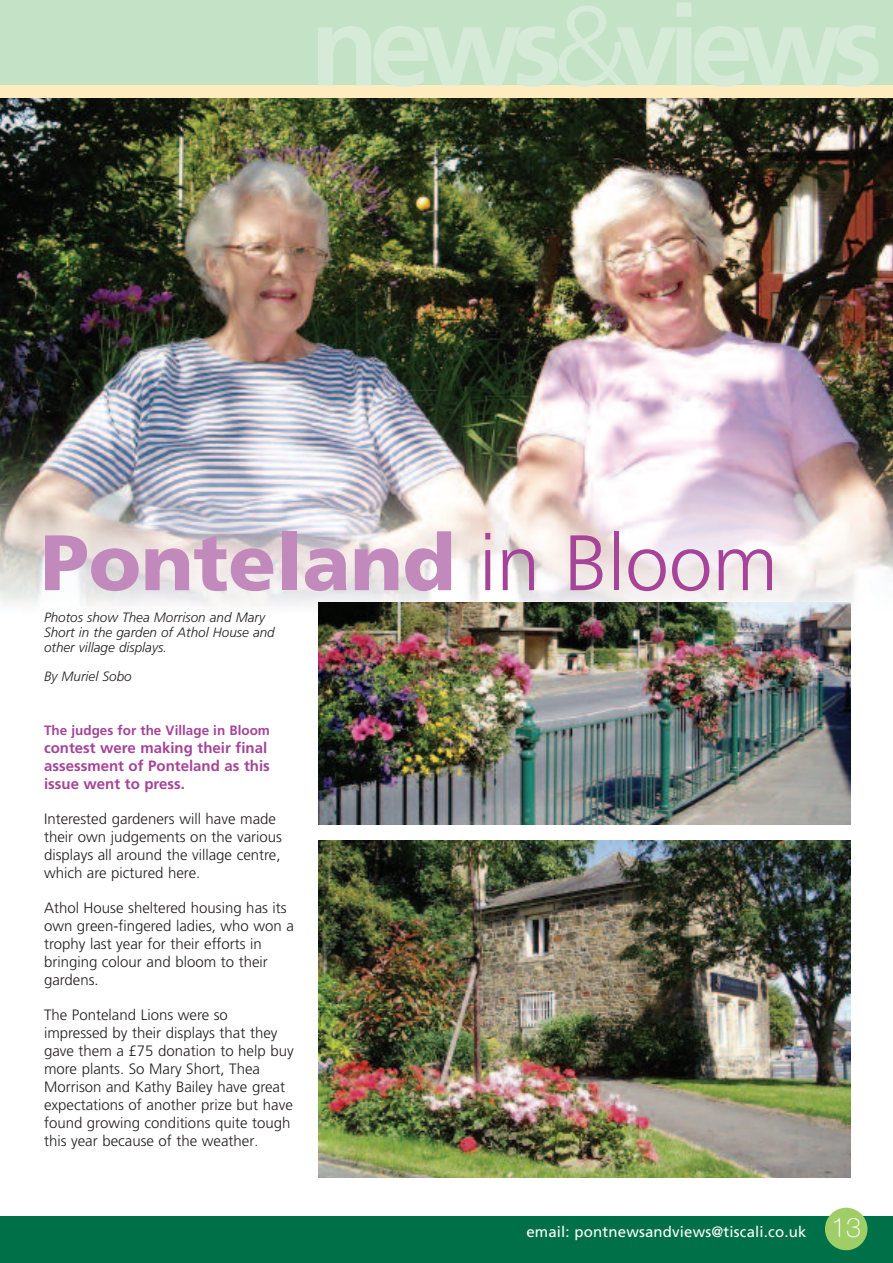
<style>
.page{position:relative;width:893px;height:1263px;background:#fff}
.page>*{position:absolute;margin:0;border:0;box-sizing:border-box;transform-origin:0 0}
.t1{font:900 78.45px "Frutiger";color:#c189bc}
.t2{font:300 15px/18px "Frutiger";color:#231f20}
.t3{font:700 15px/18px "Frutiger";color:#a54499}
.t4{font:15px "Frutiger";letter-spacing:.01em;color:#fff}
.t5{font:italic 300 13.5px/15px "Frutiger";color:#231f20}
.t6{font:700 13.5px "Frutiger";color:#a54499}
.s1{font-weight:300;color:#a54499}
.s2{font-size:13.5px}
.s3{font-family:"Helvetica Neue";font-weight:100;font-size:27px}
</style>
<div class="page">
<img style="left:319px;top:840px;width:531px;height:338px">
<img style="left:0;top:98px;width:893px;height:546px">
<div style="left:0;top:1216px;width:893px;height:47px;background:#007049"></div>
<div style="left:0;top:0;width:893px;height:85px;background:#c3e2c6"></div>
<div style="left:0;top:85px;width:893px;height:13px;background:#feebbe"></div>
<div style="left:825px;top:1208px;width:42px;height:42px;background:#9fce66;border-radius:50%"></div>
<img style="left:319px;top:602px;width:531px;height:223px">
<h1 class="t1" style="left:41px;top:531px;width:739px">Ponteland <span class="s1">in Bloom</span></h1>
<p class="t5" style="left:44px;top:611px;width:232px">Photos show Thea Morrison and Mary<br>Short in the garden of Athol House and other village displays.</p>
<p class="t5" style="left:44px;top:670px;width:89px">By Muriel Sobo</p>
<p class="t6" style="left:44px;top:724px;width:227px">The judges for the Village in Bloom</p>
<p class="t3" style="left:44px;top:739px;width:227px">contest were making their final assessment of Ponteland as this issue went to press.</p>
<p class="t2" style="left:44px;top:810px;width:239px">Interested gardeners will have made their own judgements on the various displays all around the village centre, which are pictured here.</p>
<p class="t2" style="left:44px;top:899px;width:251px">Athol House sheltered housing has its own green-fingered ladies, who won a trophy last year for their efforts in bringing colour and bloom to their gardens.</p>
<p class="t2" style="left:44px;top:1006px;width:251px">The Ponteland Lions were so impressed by their displays that they gave them a £75 donation to help buy more plants. So Mary Short, Thea Morrison and Kathy Bailey have great expectations of another prize but have found growing conditions quite tough this year because of the weather<span class="s2">.</span></p>
<p class="t4" style="left:526px;top:1226px;width:336px">email: pontnewsandviews@tiscali.co.uk <span class="s3">13</span></p>
</div>
